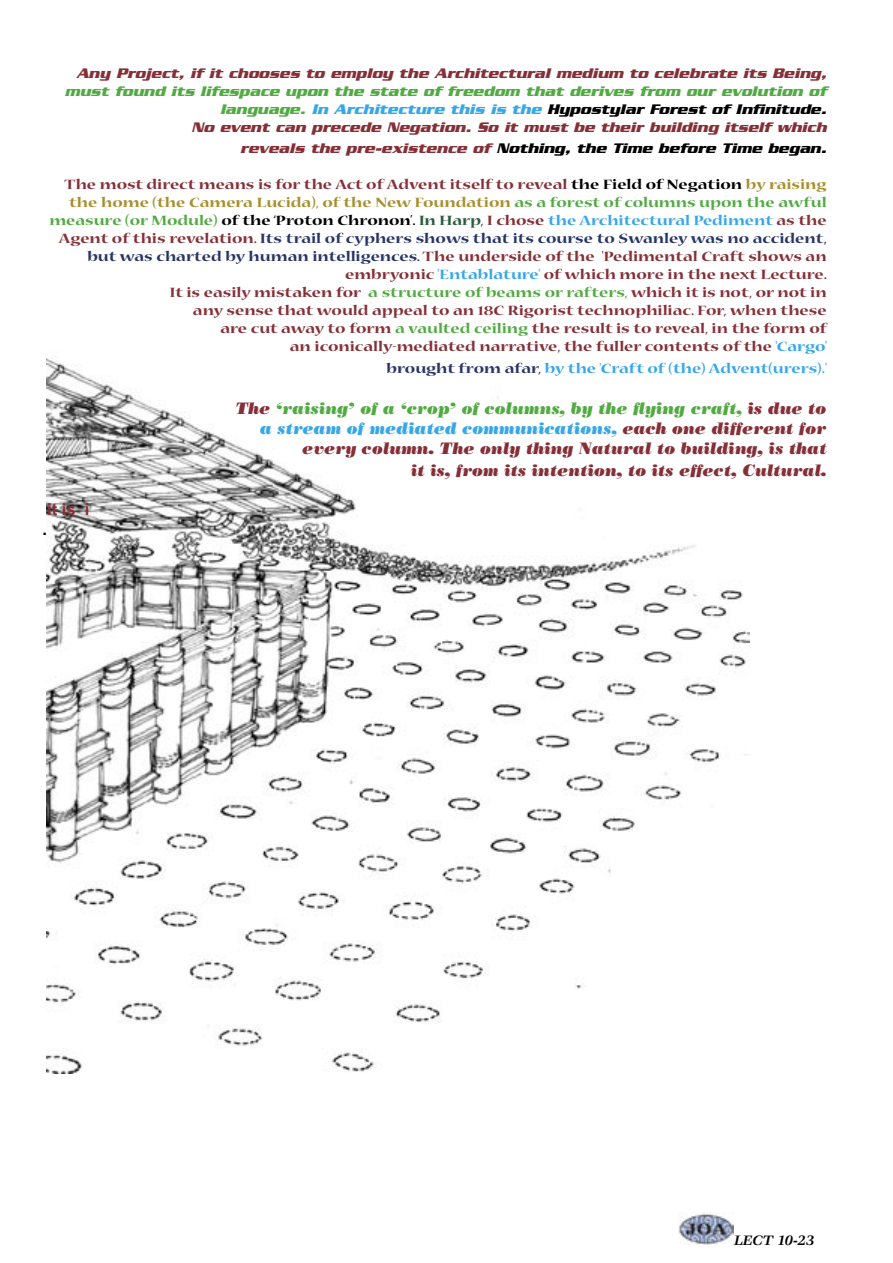
<style>
.page{position:relative;width:893px;height:1263px;background:#fff}
.page>*{position:absolute;margin:0;border:0;box-sizing:border-box;transform-origin:0 0}
.t1{font:italic 16.5px/19.8px "Bodoni Poster";color:#853038;text-align:right}
.t2{font:700 16.5px "Arial";color:#853038}
.t3{font:700 16.5px "Arial";color:#000}
.t4{font:700 expanded 15px/18px "Nueva";color:#853038;text-align:right}
.t5{font:italic 700 15px/18px "Serpentine";color:#52aa43;text-align:right}
.t6{font:italic 700 15px "Serpentine";color:#853038}
.t7{font:italic 700 15px "Serpentine";color:#000}
.t8{font:700 expanded 15px "Nueva";color:#36a7e9}
.t9{font:italic 700 15px "Veljovic";color:#000}
.s1{color:#36a7e9}
.s2{color:#000}
.s3{color:#853038}
.s4{color:#a88f2d}
.s5{color:#52aa43}
.s6{color:#295c3e}
.s7{color:#273465}
</style>
<div class="page">
<img style="left:679px;top:1213px;width:55px;height:32px">
<img style="left:47px;top:358px;width:702px;height:715px">
<p class="t6" style="left:76px;top:64px;width:752px">Any Project, if it chooses to employ the Architectural medium to celebrate its Being,</p>
<p class="t5" style="left:65px;top:82px;width:763px">must found its lifespace upon the state of freedom that derives from our evolution of language. <span class="s1">In Architecture this is the</span> <span class="s2">Hypostylar Forest of Infinitude.<br></span><span class="s3">No event can precede Negation. So it must be their building itself which</span></p>
<p class="t7" style="left:240px;top:140px;width:588px"><span class="s3">reveals the pre-existence of</span> Nothing, the Time before Time began.</p>
<p class="t4" style="left:49px;top:176px;width:779px">The most direct means is for the Act of Advent itself to reveal <span class="s2">the Field of Negation</span> <span class="s4">by raising the home (the Camera Lucida), of the New Foundation</span> <span class="s5">as a forest of columns upon the awful measure (or Module)</span> <span class="s2">of the ‘Proton Chronon’.</span> <span class="s6">In Harp,</span> I chose <span class="s1">the Architectural Pediment</span> as the Agent of this revelation. <span class="s7">Its trail of cyphers shows that its course to Swanley was no accident, but was charted by human intelligences.</span> The underside of the 'Pedimental Craft shows an embryonic <span class="s1">'Entablature'</span> of which more in the next Lecture.<br>It is easily mistaken for <span class="s5">a structure of beams or rafters,</span> which it is not, or not in<br>any sense that would appeal to an 18C Rigorist technophiliac. For, when these<br>are cut away to form <span class="s5">a vaulted ceiling</span> the result is to reveal, in the form of<br>an iconically-mediated narrative, the fuller contents of the <span class="s1">'Cargo'</span></p>
<p class="t8" style="left:387px;top:361px;width:442px"><span class="s7">brought from afar,</span> by the 'Craft of (the) Advent(urers).'</p>
<p class="t1" style="left:236px;top:399px;width:592px">The <span class="s5">‘raising’ of a ‘crop’ of columns, by the flying craft,</span> is due to <span class="s1">a stream of mediated communications,</span> each one different for every column. The only thing Natural to building, is that</p>
<p class="t1" style="left:411px;top:460px;width:417px">it is, from its intention, to its effect, Cultural.</p>
<p class="t2" style="left:47px;top:499px;width:44px">it is i</p>
<p class="t3" style="left:43px;top:518px;width:6px">.</p>
<p class="t9" style="left:734px;top:1232px;width:82px">LECT 10-23</p>
</div>
